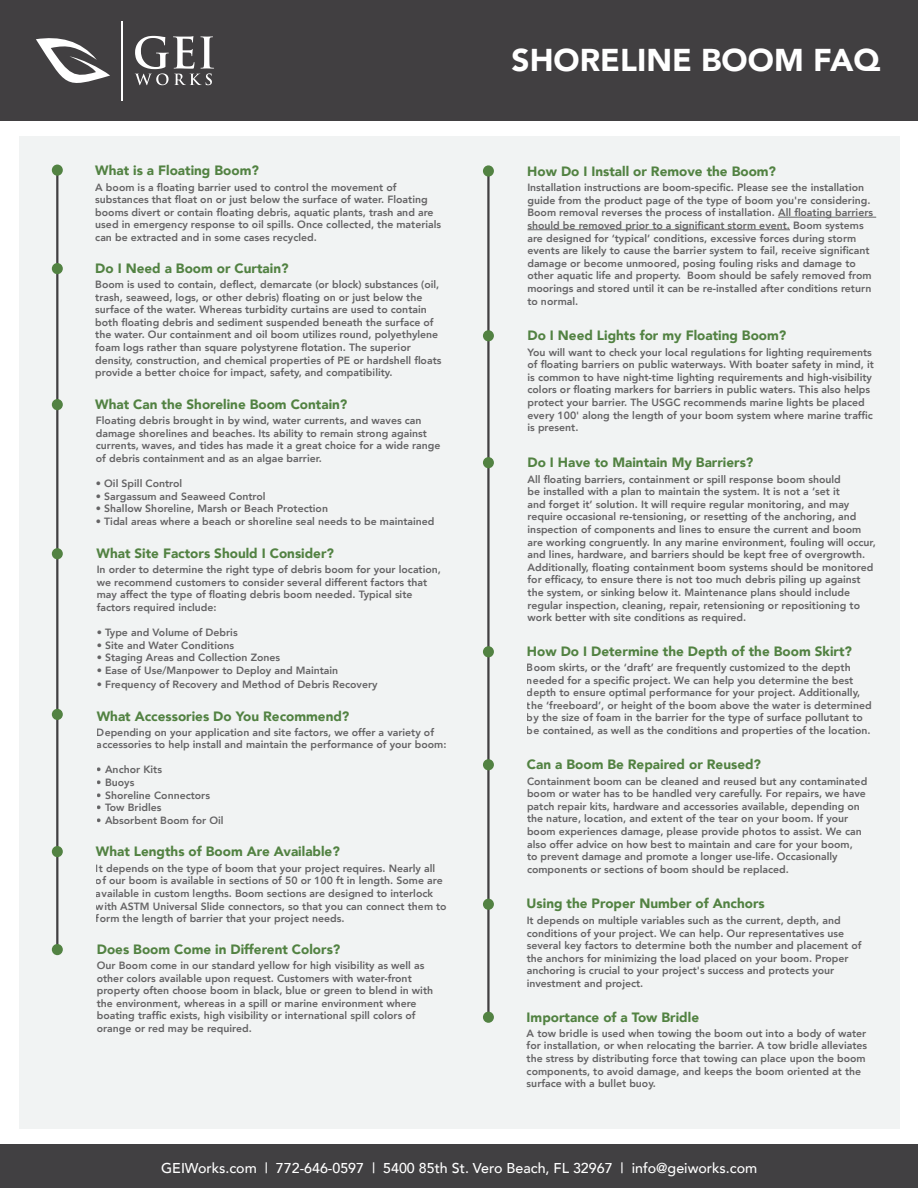
<style>
.page{position:relative;width:918px;height:1188px;background:#fff}
.page>*{position:absolute;margin:0;border:0;box-sizing:border-box;transform-origin:0 0}
.t1{font:900 31.5px "Avenir";color:#fff}
.t2{font:500 14.25px "Avenir";color:#fff}
.t3{font:900 13.5px "Avenir";color:#528242}
.t4{font:800 10.5px/12.6px "Avenir";color:#413f41}
</style>
<div class="page">
<div style="left:19px;top:136px;width:881px;height:993px;background:#f1f3f3"></div>
<div style="left:0;top:0;width:918px;height:121px;background:#413f41"></div>
<div style="left:0;top:1145px;width:918px;height:43px;background:#414042"></div>
<svg style="left:135px;top:36px;width:79px;height:49px"></svg>
<svg style="left:36px;top:38px;width:74px;height:45px"></svg>
<hr style="left:121px;top:21px;width:2px;height:79px;background:#fff">
<hr style="left:56px;top:168px;width:2px;height:782px;background:#413f41">
<hr style="left:487px;top:168px;width:3px;height:849px;background:#413f41">
<div style="left:52px;top:165px;width:11px;height:11px;background:#528242;border-radius:50%"></div>
<div style="left:483px;top:165px;width:11px;height:12px;background:#528242;border-radius:50%"></div>
<div style="left:52px;top:263px;width:11px;height:11px;background:#528242;border-radius:50%"></div>
<div style="left:483px;top:330px;width:11px;height:11px;background:#528242;border-radius:50%"></div>
<div style="left:52px;top:399px;width:11px;height:11px;background:#528242;border-radius:50%"></div>
<div style="left:483px;top:457px;width:11px;height:11px;background:#528242;border-radius:50%"></div>
<div style="left:52px;top:846px;width:11px;height:11px;background:#528242;border-radius:50%"></div>
<div style="left:483px;top:759px;width:11px;height:11px;background:#528242;border-radius:50%"></div>
<div style="left:52px;top:548px;width:11px;height:11px;background:#528242;border-radius:50%"></div>
<div style="left:483px;top:646px;width:11px;height:11px;background:#528242;border-radius:50%"></div>
<div style="left:52px;top:709px;width:11px;height:11px;background:#528242;border-radius:50%"></div>
<div style="left:52px;top:944px;width:11px;height:11px;background:#528242;border-radius:50%"></div>
<div style="left:483px;top:899px;width:11px;height:11px;background:#528242;border-radius:50%"></div>
<div style="left:483px;top:1012px;width:11px;height:11px;background:#528242;border-radius:50%"></div>
<hr style="left:778px;top:217px;width:98px;height:1px;background:#413f41">
<hr style="left:527px;top:230px;width:263px;height:1px;background:#413f41">
<p class="t3" style="left:95px;top:159px;width:165px">What is a Floating Boom?</p>
<p class="t4" style="left:95px;top:181px;width:347px">A boom is a floating barrier used to control the movement of substances that float on or just below the surface of water. Floating booms divert or contain floating debris, aquatic plants, trash and are used in emergency response to oil spills. Once collected, the materials can be extracted and in some cases recycled.</p>
<p class="t3" style="left:95px;top:257px;width:195px">Do I Need a Boom or Curtain?</p>
<p class="t4" style="left:95px;top:278px;width:348px">Boom is used to contain, deflect, demarcate (or block) substances (oil, trash, seaweed, logs, or other debris) floating on or just below the surface of the water. Whereas turbidity curtains are used to contain both floating debris and sediment suspended beneath the surface of the water. Our containment and oil boom utilizes round, polyethylene foam logs rather than square polystyrene flotation. The superior density, construction, and chemical properties of PE or hardshell floats provide a better choice for impact, safety, and compatibility.</p>
<p class="t3" style="left:95px;top:393px;width:254px">What Can the Shoreline Boom Contain?</p>
<p class="t4" style="left:96px;top:414px;width:346px">Floating debris brought in by wind, water currents, and waves can damage shorelines and beaches. Its ability to remain strong against currents, waves, and tides has made it a great choice for a wide range of debris containment and as an algae barrier.</p>
<p class="t4" style="left:96px;top:477px;width:88px">• Oil Spill Control</p>
<p class="t4" style="left:96px;top:490px;width:171px">• Sargassum and Seaweed Control</p>
<p class="t4" style="left:96px;top:502px;width:234px">• Shallow Shoreline, Marsh or Beach Protection</p>
<p class="t4" style="left:96px;top:515px;width:340px">• Tidal areas where a beach or shoreline seal needs to be maintained</p>
<p class="t3" style="left:97px;top:542px;width:239px">What Site Factors Should I Consider?</p>
<p class="t4" style="left:97px;top:563px;width:346px">In order to determine the right type of debris boom for your location, we recommend customers to consider several different factors that may affect the type of floating debris boom needed. Typical site factors required include:</p>
<p class="t4" style="left:97px;top:626px;width:142px">• Type and Volume of Debris</p>
<p class="t4" style="left:97px;top:639px;width:139px">• Site and Water Conditions</p>
<p class="t4" style="left:97px;top:651px;width:185px">• Staging Areas and Collection Zones</p>
<p class="t4" style="left:97px;top:664px;width:243px">• Ease of Use/Manpower to Deploy and Maintain</p>
<p class="t4" style="left:97px;top:678px;width:282px">• Frequency of Recovery and Method of Debris Recovery</p>
<p class="t4" style="left:97px;top:726px;width:351px">Depending on your application and site factors, we offer a variety of accessories to help install and maintain the performance of your boom:</p>
<p class="t4" style="left:97px;top:763px;width:67px">• Anchor Kits</p>
<p class="t4" style="left:97px;top:776px;width:39px">• Buoys</p>
<p class="t4" style="left:97px;top:789px;width:115px">• Shoreline Connectors</p>
<p class="t4" style="left:97px;top:801px;width:66px">• Tow Bridles</p>
<p class="t4" style="left:97px;top:814px;width:128px">• Absorbent Boom for Oil</p>
<p class="t3" style="left:97px;top:705px;width:254px">What Accessories Do You Recommend?</p>
<p class="t3" style="left:96px;top:840px;width:245px">What Lengths of Boom Are Available?</p>
<p class="t4" style="left:96px;top:862px;width:352px">It depends on the type of boom that your project requires. Nearly all of our boom is available in sections of 50 or 100 ft in length. Some are available in custom lengths. Boom sections are designed to interlock with ASTM Universal Slide connectors, so that you can connect them to form the length of barrier that your project needs.</p>
<p class="t3" style="left:97px;top:938px;width:245px">Does Boom Come in Different Colors?</p>
<p class="t4" style="left:97px;top:959px;width:338px">Our Boom come in our standard yellow for high visibility as well as other colors available upon request. Customers with water-front property often choose boom in black, blue or green to blend in with the environment, whereas in a spill or marine environment where boating traffic exists, high visibility or international spill colors of orange or red may be required.</p>
<p class="t1" style="left:512px;top:33px;width:370px">SHORELINE BOOM FAQ</p>
<p class="t3" style="left:527px;top:159px;width:250px">How Do I Install or Remove the Boom?</p>
<p class="t4" style="left:527px;top:181px;width:347px">Installation instructions are boom-specific. Please see the installation guide from the product page of the type of boom you're considering.<br>Boom removal reverses the process of installation. All floating barriers should be removed prior to a significant storm event. Boom systems are designed for ‘typical’ conditions, excessive forces during storm events are likely to cause the barrier system to fail, receive significant damage or become unmoored, posing fouling risks and damage to other aquatic life and property. Boom should be safely removed from moorings and stored until it can be re-installed after conditions return to normal.</p>
<p class="t3" style="left:528px;top:324px;width:260px">Do I Need Lights for my Floating Boom?</p>
<p class="t4" style="left:528px;top:346px;width:348px">You will want to check your local regulations for lighting requirements of floating barriers on public waterways. With boater safety in mind, it is common to have night-time lighting requirements and high-visibility colors or floating markers for barriers in public waters. This also helps protect your barrier. The USGC recommends marine lights be placed every 100' along the length of your boom system where marine traffic is present.</p>
<p class="t3" style="left:528px;top:451px;width:227px">Do I Have to Maintain My Barriers?</p>
<p class="t4" style="left:528px;top:473px;width:350px">All floating barriers, containment or spill response boom should<br>be installed with a plan to maintain the system. It is not a ‘set it<br>and forget it’ solution. It will require regular monitoring, and may require occasional re-tensioning, or resetting of the anchoring, and inspection of components and lines to ensure the current and boom are working congruently. In any marine environment, fouling will occur, and lines, hardware, and barriers should be kept free of overgrowth.<br>Additionally, floating containment boom systems should be monitored for efficacy, to ensure there is not too much debris piling up against the system, or sinking below it. Maintenance plans should include regular inspection, cleaning, repair, retensioning or repositioning to work better with site conditions as required.</p>
<p class="t3" style="left:527px;top:640px;width:327px">How Do I Determine the Depth of the Boom Skirt?</p>
<p class="t4" style="left:527px;top:661px;width:346px">Boom skirts, or the ‘draft’ are frequently customized to the depth needed for a specific project. We can help you determine the best depth to ensure optimal performance for your project. Additionally, the ‘freeboard’, or height of the boom above the water is determined by the size of foam in the barrier for the type of surface pollutant to be contained, as well as the conditions and properties of the location.</p>
<p class="t3" style="left:527px;top:753px;width:236px">Can a Boom Be Repaired or Reused?</p>
<p class="t4" style="left:527px;top:775px;width:342px">Containment boom can be cleaned and reused but any contaminated boom or water has to be handled very carefully. For repairs, we have patch repair kits, hardware and accessories available, depending on the nature, location, and extent of the tear on your boom. If your boom experiences damage, please provide photos to assist. We can also offer advice on how best to maintain and care for your boom,<br>to prevent damage and promote a longer use-life. Occasionally components or sections of boom should be replaced.</p>
<p class="t3" style="left:527px;top:892px;width:240px">Using the Proper Number of Anchors</p>
<p class="t4" style="left:527px;top:914px;width:336px">It depends on multiple variables such as the current, depth, and conditions of your project. We can help. Our representatives use several key factors to determine both the number and placement of the anchors for minimizing the load placed on your boom. Proper anchoring is crucial to your project's success and protects your investment and project.</p>
<p class="t3" style="left:527px;top:1005px;width:174px">Importance of a Tow Bridle</p>
<p class="t4" style="left:527px;top:1027px;width:342px">A tow bridle is used when towing the boom out into a body of water for installation, or when relocating the barrier. A tow bridle alleviates the stress by distributing force that towing can place upon the boom components, to avoid damage, and keeps the boom oriented at the surface with a bullet buoy.</p>
<p class="t2" style="left:161px;top:1156px;width:598px">GEIWorks.com | 772-646-0597 | 5400 85th St. Vero Beach, FL 32967 | info@geiworks.com</p>
</div>
